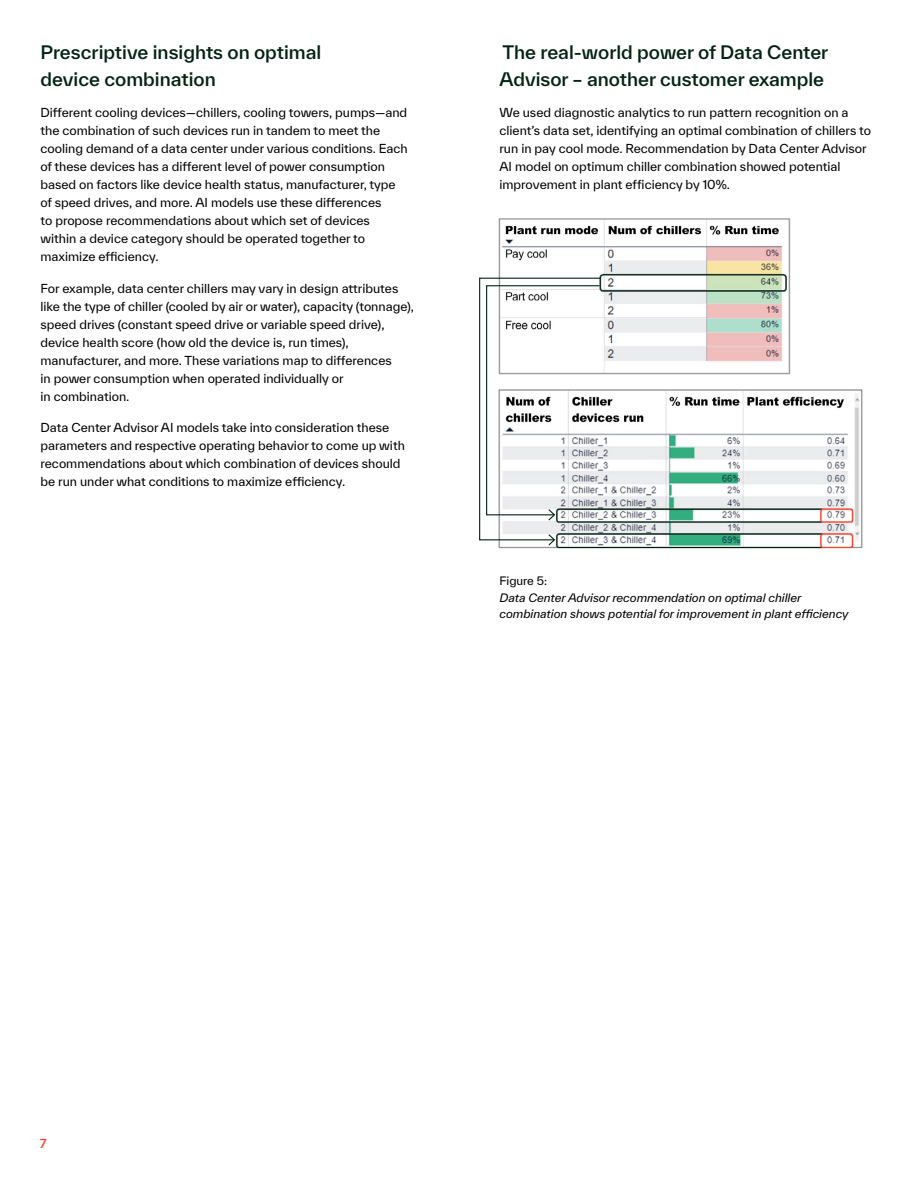
<style>
.page{position:relative;width:918px;height:1188px;background:#fff}
.page>*{position:absolute;margin:0;border:0;box-sizing:border-box;transform-origin:0 0}
.Body_text{font:500 18px/27px "TWK Everett";color:#042315}
.Body_text-2{font:12px/18px "TWK Everett";color:#000}
.Subhead_1{font:12px/18px "TWK Everett";color:#000}
.t1{font:500 12px "TWK Everett";color:#ff462d}
.t2{font:italic 11.25px/16.5px "TWK Everett";color:#000}
.t3{font:11.25px "TWK Everett";color:#000}
</style>
<div class="page">
<img style="left:498px;top:218px;width:293px;height:156px">
<img style="left:498px;top:389px;width:365px;height:159px">
<svg style="left:479px;top:277px;width:123px;height:270px"></svg>
<p class="Body_text" style="left:40px;top:38px;width:282px">Prescriptive insights on optimal device combination</p>
<p class="Body_text-2" style="left:40px;top:103px;width:369px">Different cooling devices—chillers, cooling towers, pumps—and the combination of such devices run in tandem to meet the cooling demand of a data center under various conditions. Each of these devices has a different level of power consumption based on factors like device health status, manufacturer, type of speed drives, and more. AI models use these differences<br>to propose recommendations about which set of devices within a device category should be operated together to maximize efficiency.</p>
<p class="Body_text-2" style="left:40px;top:279px;width:375px">For example, data center chillers may vary in design attributes like the type of chiller (cooled by air or water), capacity (tonnage), speed drives (constant speed drive or variable speed drive), device health score (how old the device is, run times), manufacturer, and more. These variations map to differences<br>in power consumption when operated individually or<br>in combination.</p>
<p class="Body_text-2" style="left:40px;top:418px;width:366px">Data Center Advisor AI models take into consideration these parameters and respective operating behavior to come up with recommendations about which combination of devices should be run under what conditions to maximize efficiency.</p>
<p class="Body_text" style="left:500px;top:38px;width:330px">The real-world power of Data Center<br>Advisor – another customer example</p>
<p class="Subhead_1" style="left:500px;top:103px;width:373px">We used diagnostic analytics to run pattern recognition on a client’s data set, identifying an optimal combination of chillers to run in pay cool mode. Recommendation by Data Center Advisor AI model on optimum chiller combination showed potential improvement in plant efficiency by 10%.</p>
<p class="t3" style="left:500px;top:573px;width:49px">Figure 5:</p>
<p class="t2" style="left:500px;top:589px;width:350px">Data Center Advisor recommendation on optimal chiller combination shows potential for improvement in plant efficiency</p>
<p class="t1" style="left:40px;top:1135px;width:8px">7</p>
</div>
